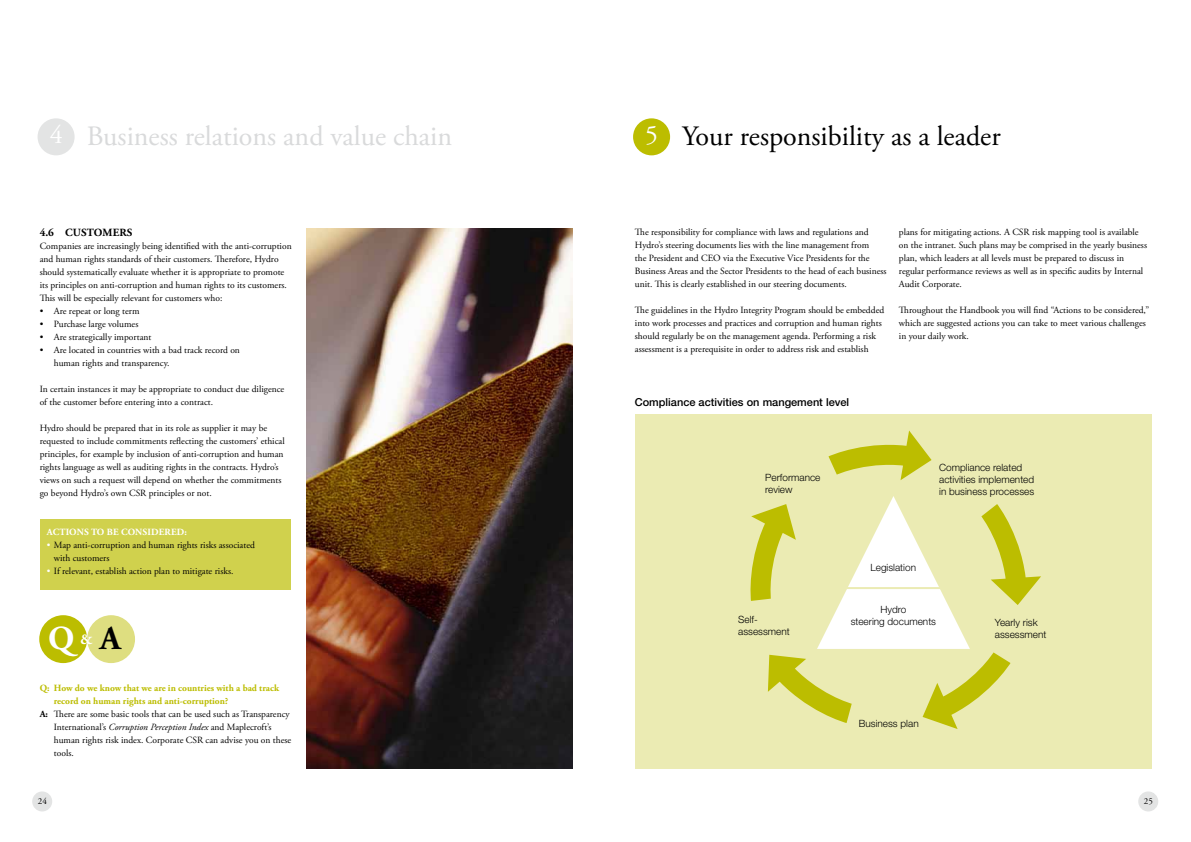
<style>
.page{position:relative;width:1191px;height:842px;background:#fff}
.page>*{position:absolute;margin:0;border:0;box-sizing:border-box;transform-origin:0 0}
.t1{font:700 33.5px "Adobe Garamond Pro";color:#fff}
.t2{font:700 33.5px "Adobe Garamond Pro";color:#000}
.t3{font:28px "Adobe Garamond Pro";color:#d9dadb}
.t4{font:28px "Adobe Garamond Pro";color:#000}
.t5{font:700 15px "Adobe Garamond Pro";color:#fff}
.t6{font:500 11px "Helvetica Neue LT Std";color:#000}
.t7{font:700 11px "Adobe Garamond Pro";letter-spacing:.015em;color:#000}
.t8{font:300 10px/12px "Helvetica Neue LT Std";color:#000}
.t9{font:9.5px/13px "Adobe Garamond Pro";color:#000}
.t10{font:700 9.5px "Adobe Garamond Pro";color:#bcbd00}
.t11{font:700 9.5px "Adobe Garamond Pro";letter-spacing:.015em;color:#fff}
.t12{font:9px "Adobe Garamond Pro";color:#000}
.s1{font-size:26px;color:#fff}
.s2{color:#fff}
.s3{font-weight:700}
.s4{font-style:italic}
</style>
<div class="page">
<div style="left:38px;top:118px;width:37px;height:37px;background:#e3e4e4;border-radius:50%"></div>
<div style="left:633px;top:118px;width:37px;height:37px;background:#bcbd00;border-radius:50%"></div>
<div style="left:32px;top:791px;width:20px;height:20px;background:#e3e4e4;border-radius:50%"></div>
<div style="left:1138px;top:791px;width:20px;height:20px;background:#e3e4e4;border-radius:50%"></div>
<div style="left:635px;top:414px;width:516px;height:354px;background:#ebebb3"></div>
<div style="left:40px;top:519px;width:251px;height:71px;background:#d0d14d"></div>
<div style="left:39px;top:615px;width:48px;height:48px;background:#bcbd00;border-radius:50%"></div>
<div style="left:87px;top:615px;width:48px;height:48px;background:#dede80;border-radius:50%"></div>
<img style="left:306px;top:228px;width:267px;height:540px">
<svg style="left:750px;top:430px;width:291px;height:299px"></svg>
<hr style="left:842px;top:587px;width:104px;height:2px;background:#ebebb3">
<h2 class="t3" style="left:50px;top:119px;width:404px"><span class="s1">4</span> Business relations and value chain</h2>
<h2 class="t4" style="left:645px;top:119px;width:357px"><span class="s1">5</span> Your responsibility as a leader</h2>
<p class="t7" style="left:40px;top:226px;width:87px">4.6 Customers</p>
<p class="t9" style="left:40px;top:240px;width:253px">Companies are increasingly being identified with the anti-corruption and human rights standards of their customers. Therefore, Hydro should systematically evaluate whether it is appropriate to promote its principles on anti-corruption and human rights to its customers.<br>This will be especially relevant for customers who:</p>
<p class="t9" style="left:40px;top:305px;width:101px">• Are repeat or long term</p>
<p class="t9" style="left:40px;top:318px;width:100px">• Purchase large volumes</p>
<p class="t9" style="left:40px;top:331px;width:113px">• Are strategically important</p>
<p class="t9" style="left:54px;top:344px;width:188px;text-indent:-14px">• Are located in countries with a bad track record on human rights and transparency.</p>
<p class="t9" style="left:40px;top:383px;width:246px">In certain instances it may be appropriate to conduct due diligence of the customer before entering into a contract.</p>
<p class="t9" style="left:40px;top:422px;width:246px">Hydro should be prepared that in its role as supplier it may be requested to include commitments reflecting the customers’ ethical principles, for example by inclusion of anti-corruption and human rights language as well as auditing rights in the contracts. Hydro’s views on such a request will depend on whether the commitments go beyond Hydro’s own CSR principles or not.</p>
<p class="t11" style="left:47px;top:526px;width:7px">Acti</p>
<p class="t11" style="left:69px;top:526px;width:119px">ons to be considered:</p>
<p class="t9" style="left:54px;top:539px;width:203px;text-indent:-7px"><span class="s2">•</span> Map anti-corruption and human rights risks associated with customers</p>
<p class="t9" style="left:47px;top:565px;width:188px"><span class="s2">•</span> If relevant, establish action plan to mitigate risks.</p>
<h1 class="t1" style="left:48px;top:619px;width:28px">Q</h1>
<h3 class="t5" style="left:80px;top:630px;width:14px">&amp;</h3>
<h1 class="t2" style="left:100px;top:619px;width:22px">A</h1>
<p class="t10" style="left:40px;top:682px;width:241px">Q: H ow do we know that we are in countries with a bad track</p>
<p class="t10" style="left:54px;top:695px;width:176px">record on human rights and anti-corruption?</p>
<p class="t9" style="left:40px;top:708px;width:251px"><span class="s3">A:</span> There are some basic tools that can be used such as Transparency</p>
<p class="t9" style="left:54px;top:721px;width:219px">International’s <span class="s4">Corruption Perception Index</span> and Maplecroft’s</p>
<p class="t9" style="left:54px;top:734px;width:239px">human rights risk index. Corporate CSR can advise you on these</p>
<p class="t9" style="left:54px;top:747px;width:21px">tools.</p>
<p class="t9" style="left:635px;top:226px;width:253px">The responsibility for compliance with laws and regulations and Hydro’s steering documents lies with the line management from<br>the President and CEO via the Executive Vice Presidents for the Business Areas and the Sector Presidents to the head of each business unit. This is clearly established in our steering documents.</p>
<p class="t9" style="left:635px;top:304px;width:251px">The guidelines in the Hydro Integrity Program should be embedded into work processes and practices and corruption and human rights should regularly be on the management agenda. Performing a risk assessment is a prerequisite in order to address risk and establish</p>
<p class="t9" style="left:899px;top:226px;width:250px">plans for mitigating actions. A CSR risk mapping tool is available on the intranet. Such plans may be comprised in the yearly business plan, which leaders at all levels must be prepared to discuss in regular performance reviews as well as in specific audits by Internal Audit Corporate.</p>
<p class="t9" style="left:899px;top:304px;width:252px">Throughout the Handbook you will find “Actions to be considered,” which are suggested actions you can take to meet various challenges in your daily work.</p>
<p class="t6" style="left:635px;top:396px;width:216px">Compliance activities on mangement level</p>
<p class="t8" style="left:765px;top:471px;width:57px">Performance review</p>
<p class="t8" style="left:939px;top:461px;width:97px">Compliance related activities implemented in business processes</p>
<p class="t8" style="left:738px;top:613px;width:53px">Self&shy;assessment</p>
<p class="t8" style="left:870px;top:561px;width:47px">Legislation</p>
<p class="t8" style="left:850px;top:603px;width:87px;text-align:center">Hydro<br>steering documents</p>
<p class="t8" style="left:859px;top:717px;width:61px">Business plan</p>
<p class="t8" style="left:994px;top:616px;width:53px">Yearly risk assessment</p>
<p class="t12" style="left:38px;top:796px;width:10px">24</p>
<p class="t12" style="left:1143px;top:796px;width:10px">25</p>
</div>
